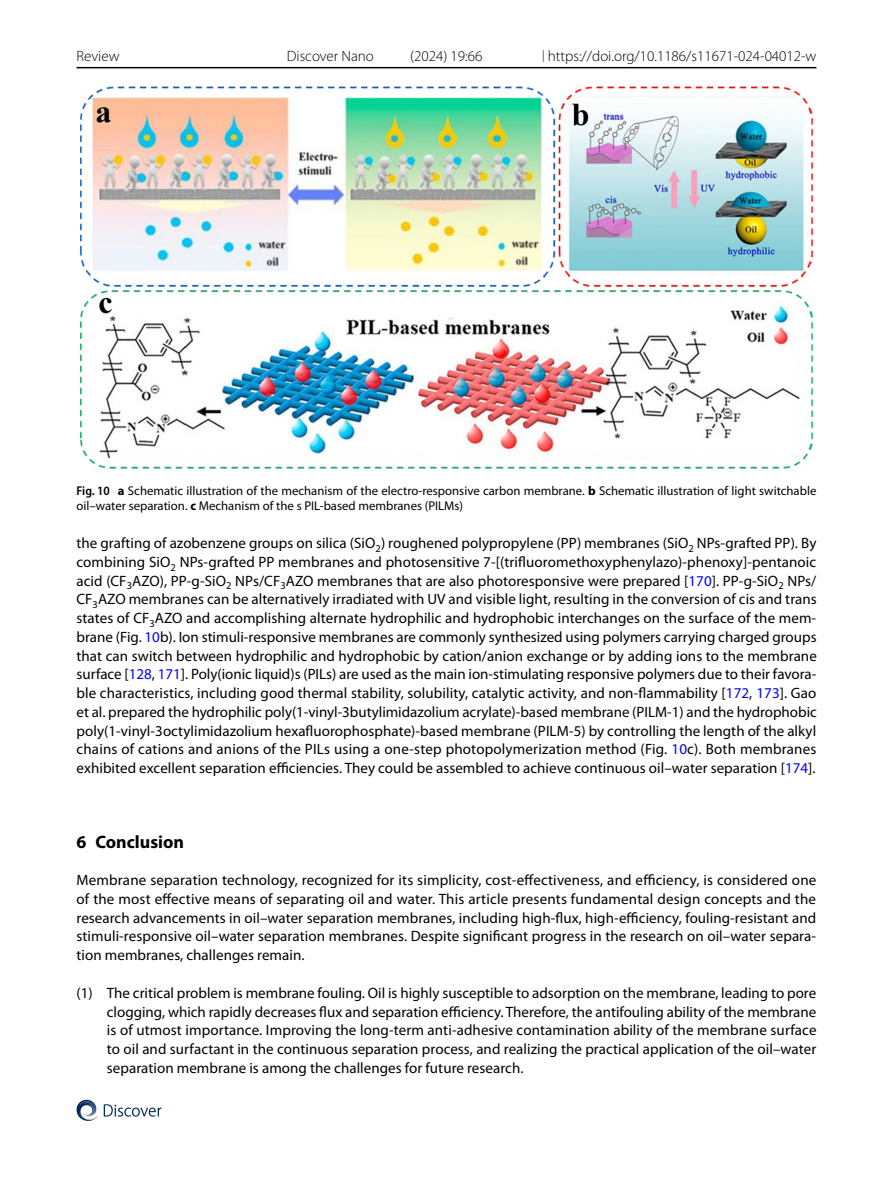
<style>
.page{position:relative;width:893px;height:1187px;background:#fff}
.page>*{position:absolute;margin:0;border:0;box-sizing:border-box;transform-origin:0 0}
.t1{font:700 18px "Myriad Pro";color:#000}
.t2{font:15px/18.8px "Myriad Pro";letter-spacing:.005em;color:#000;text-align:justify}
.t3{font:300 15px "Myriad Pro";color:#000}
.t4{font:12.75px/15px "Myriad Pro";color:#000}
.s1{font-size:12px}
.s2{font-weight:600;font-stretch:semi-condensed}
.s3{font-weight:700}
.s4{color:#00f}
</style>
<div class="page">
<hr style="left:77px;top:67px;width:739px;height:1px;background:#000">
<svg style="left:76px;top:1099px;width:21px;height:21px"></svg>
<svg style="left:104px;top:1104px;width:58px;height:12px"></svg>
<img style="left:81px;top:87px;width:731px;height:381px">
<p class="t3" style="left:77px;top:47px;width:45px">Review</p>
<p class="t3" style="left:287px;top:47px;width:89px">Discover Nano</p>
<p class="t3" style="left:410px;top:47px;width:74px">(2024) 19:66</p>
<p class="t3" style="left:542px;top:47px;width:276px"><span class="s1">|</span> https://doi.org/10.1186/s11671-024-04012-w</p>
<p class="t4" style="left:77px;top:483px;width:741px"><span class="s2">Fig. 10</span> <span class="s3">a</span> Schematic illustration of the mechanism of the electro-responsive carbon membrane. <span class="s3">b</span> Schematic illustration of light switchable oil–water separation. <span class="s3">c</span> Mechanism of the s PIL-based membranes (PILMs)</p>
<p class="t2" style="left:77px;top:533px;width:742px">the grafting of azobenzene groups on silica (SiO<sub>2</sub>) roughened polypropylene (PP) membranes (SiO<sub>2</sub> NPs-grafted PP). By combining SiO<sub>2</sub> NPs-grafted PP membranes and photosensitive 7-[(trifluoromethoxyphenylazo)-phenoxy]-pentanoic acid (CF<sub>3</sub>AZO), PP-g-SiO<sub>2</sub> NPs/CF<sub>3</sub>AZO membranes that are also photoresponsive were prepared [<span class="s4">170</span>]. PP-g-SiO<sub>2</sub> NPs/ CF<sub>3</sub>AZO membranes can be alternatively irradiated with UV and visible light, resulting in the conversion of cis and trans states of CF<sub>3</sub>AZO and accomplishing alternate hydrophilic and hydrophobic interchanges on the surface of the mem&shy;brane (Fig. <span class="s4">10</span>b). Ion stimuli-responsive membranes are commonly synthesized using polymers carrying charged groups that can switch between hydrophilic and hydrophobic by cation/anion exchange or by adding ions to the membrane surface [<span class="s4">128</span>, <span class="s4">171</span>]. Poly(ionic liquid)s (PILs) are used as the main ion-stimulating responsive polymers due to their favora&shy;ble characteristics, including good thermal stability, solubility, catalytic activity, and non-flammability [<span class="s4">172</span>, <span class="s4">173</span>]. Gao et al. prepared the hydrophilic poly(1-vinyl-3butylimidazolium acrylate)-based membrane (PILM-1) and the hydrophobic poly(1-vinyl-3octylimidazolium hexafluorophosphate)-based membrane (PILM-5) by controlling the length of the alkyl chains of cations and anions of the PILs using a one-step photopolymerization method (Fig. <span class="s4">10</span>c). Both membranes exhibited excellent separation efficiencies. They could be assembled to achieve continuous oil–water separation [<span class="s4">174</span>].</p>
<p class="t1" style="left:77px;top:829px;width:109px">6 Conclusion</p>
<p class="t2" style="left:77px;top:870px;width:741px">Membrane separation technology, recognized for its simplicity, cost-effectiveness, and efficiency, is considered one of the most effective means of separating oil and water. This article presents fundamental design concepts and the research advancements in oil–water separation membranes, including high-flux, high-efficiency, fouling-resistant and stimuli-responsive oil–water separation membranes. Despite significant progress in the research on oil–water separa&shy;tion membranes, challenges remain.</p>
<p class="t2" style="left:107px;top:983px;width:711px;text-indent:-30px">(1) The critical problem is membrane fouling. Oil is highly susceptible to adsorption on the membrane, leading to pore clogging, which rapidly decreases flux and separation efficiency. Therefore, the antifouling ability of the membrane is of utmost importance. Improving the long-term anti-adhesive contamination ability of the membrane surface to oil and surfactant in the continuous separation process, and realizing the practical application of the oil–water separation membrane is among the challenges for future research.</p>
</div>
